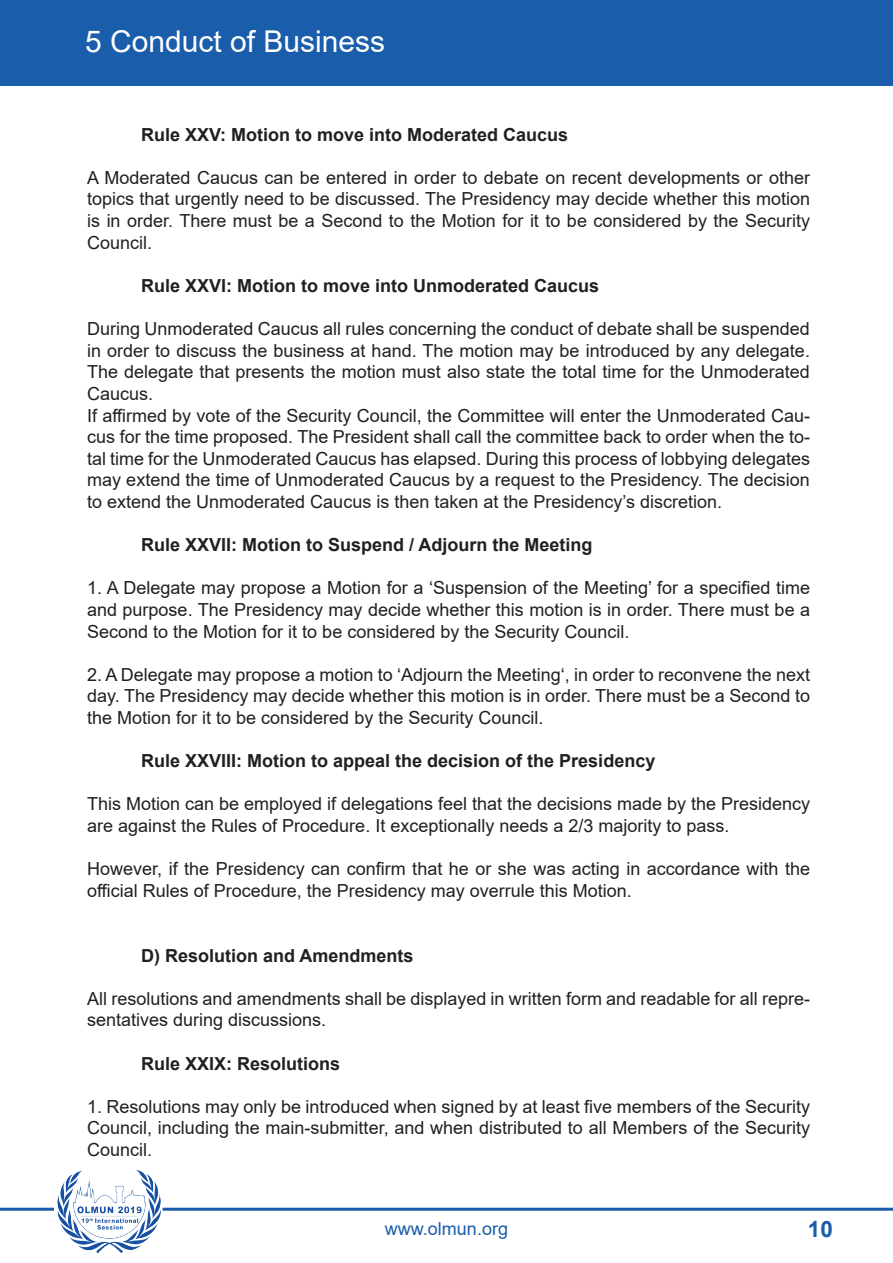
<style>
.page{position:relative;width:893px;height:1263px;background:#fff}
.page>*{position:absolute;margin:0;border:0;box-sizing:border-box;transform-origin:0 0}
.t1{font:30px "Arial";color:#fff}
.t2{font:700 22.5px "Arial";color:#1a5dab}
.t3{font:18px/21.6px "Arial";color:#231f20;text-align:justify}
.t4{font:700 18px "Arial";color:#231f20}
.t5{font:18px "Arial";color:#1a5dab}
</style>
<div class="page">
<div style="left:0;top:0;width:893px;height:85px;background:#1a5dab"></div>
<hr style="left:0;top:1208px;width:54px;height:3px;background:#1a5dab">
<hr style="left:163px;top:1208px;width:730px;height:3px;background:#1a5dab">
<img style="left:57px;top:1169px;width:106px;height:85px">
<h1 class="t1" style="left:85px;top:20px;width:302px">5 Conduct of Business</h1>
<p class="t4" style="left:141px;top:122px;width:429px">Rule XXV: Motion to move into Moderated Caucus</p>
<p class="t3" style="left:87px;top:167px;width:724px">A Moderated Caucus can be entered in order to debate on recent developments or other topics that urgently need to be discussed. The Presidency may decide whether this motion is in order. There must be a Second to the Motion for it to be considered by the Security Council.</p>
<p class="t4" style="left:141px;top:273px;width:460px">Rule XXVI: Motion to move into Unmoderated Caucus</p>
<p class="t3" style="left:87px;top:318px;width:724px;text-align:left">During Unmoderated Caucus all rules concerning the conduct of debate shall be suspended in order to discuss the business at hand. The motion may be introduced by any delegate.<br>The delegate that presents the motion must also state the total time for the Unmoderated Caucus.<br>If affirmed by vote of the Security Council, the Committee will enter the Unmoderated Cau&shy;cus for the time proposed. The President shall call the committee back to order when the to&shy;tal time for the Unmoderated Caucus has elapsed. During this process of lobbying delegates may extend the time of Unmoderated Caucus by a request to the Presidency. The decision to extend the Unmoderated Caucus is then taken at the Presidency’s discretion.</p>
<p class="t4" style="left:141px;top:532px;width:453px">Rule XXVII: Motion to Suspend / Adjourn the Meeting</p>
<p class="t3" style="left:87px;top:577px;width:724px">1. A Delegate may propose a Motion for a ‘Suspension of the Meeting’ for a specified time and purpose. The Presidency may decide whether this motion is in order. There must be a Second to the Motion for it to be considered by the Security Council.</p>
<p class="t3" style="left:87px;top:663px;width:724px">2. A Delegate may propose a motion to ‘Adjourn the Meeting‘, in order to reconvene the next day. The Presidency may decide whether this motion is in order. There must be a Second to the Motion for it to be considered by the Security Council.</p>
<p class="t4" style="left:141px;top:748px;width:516px">Rule XXVIII: Motion to appeal the decision of the Presidency</p>
<p class="t3" style="left:87px;top:793px;width:724px">This Motion can be employed if delegations feel that the decisions made by the Presidency are against the Rules of Procedure. It exceptionally needs a 2/3 majority to pass.</p>
<p class="t3" style="left:87px;top:858px;width:724px">However, if the Presidency can confirm that he or she was acting in accordance with the official Rules of Procedure, the Presidency may overrule this Motion.</p>
<p class="t4" style="left:141px;top:942px;width:274px">D) Resolution and Amendments</p>
<p class="t3" style="left:87px;top:987px;width:724px">All resolutions and amendments shall be displayed in written form and readable for all repre&shy;sentatives during discussions.</p>
<p class="t4" style="left:141px;top:1050px;width:201px">Rule XXIX: Resolutions</p>
<p class="t3" style="left:87px;top:1095px;width:724px">1. Resolutions may only be introduced when signed by at least five members of the Security Council, including the main-submitter, and when distributed to all Members of the Security Council.</p>
<p class="t5" style="left:385px;top:1216px;width:125px">www.olmun.org</p>
<p class="t2" style="left:808px;top:1213px;width:27px">10</p>
</div>
